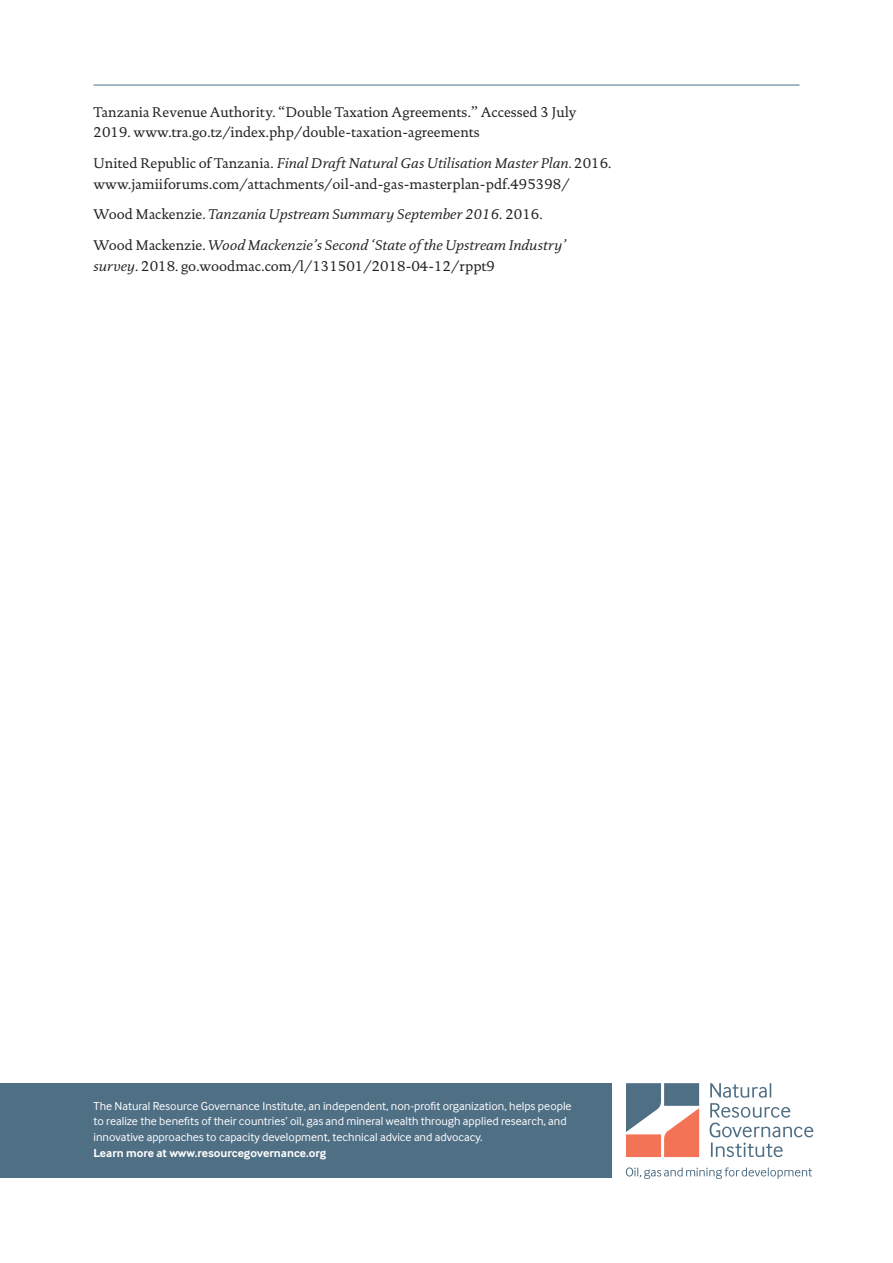
<style>
.page{position:relative;width:893px;height:1263px;background:#fff}
.page>*{position:absolute;margin:0;border:0;box-sizing:border-box;transform-origin:0 0}
.t1{font:14.25px/20.2px "DTL Documenta T";color:#231f20}
.t2{font:italic 14.25px/30.9px "DTL Documenta T";color:#231f20}
.t3{font:12px/15.8px "Inter Face";color:#fff}
.t4{font:700 12px "Inter Face";color:#fff}
.s1{font-style:italic}
.s2{font-style:normal}
</style>
<div class="page">
<hr style="left:94px;top:85px;width:705px;height:1px;background:#4f6f85">
<svg style="left:710px;top:1083px;width:103px;height:74px"></svg>
<svg style="left:626px;top:1083px;width:73px;height:74px"></svg>
<svg style="left:626px;top:1167px;width:186px;height:12px"></svg>
<div style="left:0;top:1083px;width:611px;height:95px;background:#4f6f85"></div>
<p class="t1" style="left:94px;top:102px;width:484px">Tanzania Revenue Authority. “Double Taxation Agreements.” Accessed 3 July<br>2019. www.tra.go.tz/index.php/double-taxation-agreements</p>
<p class="t1" style="left:94px;top:153px;width:519px">United Republic of Tanzania. <span class="s1">Final Draft Natural Gas Utilisation Master Plan.</span> 2016. www.jamiiforums.com/attachments/oil-and-gas-masterplan-pdf.495398/</p>
<p class="t2" style="left:94px;top:199px;width:474px"><span class="s2">Wood Mackenzie.</span> Tanzania Upstream Summary September 2016<span class="s2">. 2016.<br>Wood Mackenzie.</span> Wood Mackenzie’s Second ‘State of the Upstream Industry’</p>
<p class="t1" style="left:94px;top:255px;width:403px"><span class="s1">survey</span>. 2018. go.woodmac.com/l/131501/2018-04-12/rppt9</p>
<p class="t3" style="left:94px;top:1097px;width:480px">The Natural Resource Governance Institute, an independent, non-profit organization, helps people to realize the benefits of their countries’ oil, gas and mineral wealth through applied research, and innovative approaches to capacity development, technical advice and advocacy.</p>
<p class="t4" style="left:94px;top:1146px;width:234px">Learn more at www.resourcegovernance.org</p>
</div>
